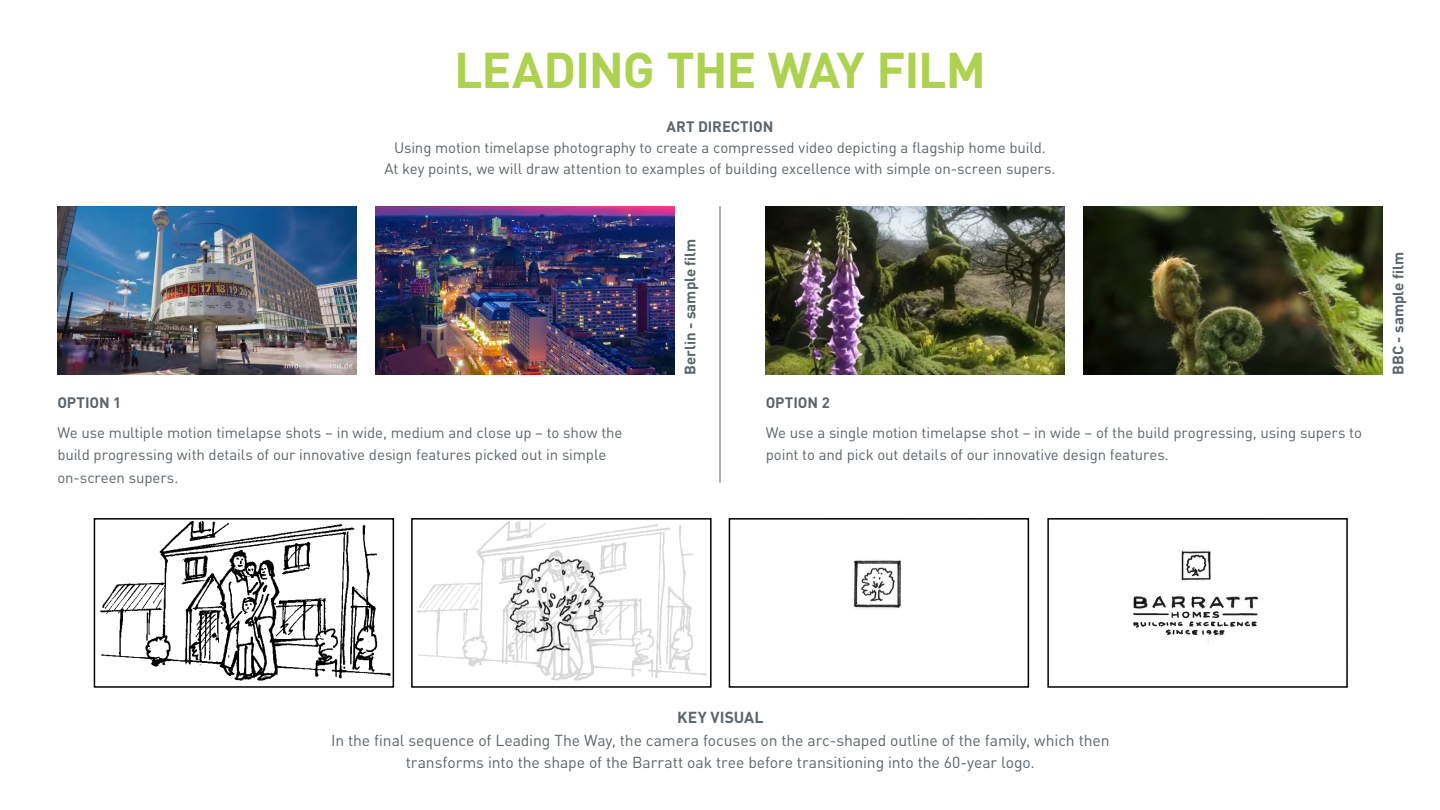
<style>
.page{position:relative;width:1440px;height:810px;background:#fff}
.page>*{position:absolute;margin:0;border:0;box-sizing:border-box;transform-origin:0 0}
.t1{font:700 49.5px "DIN";letter-spacing:-.02em;color:#add24f}
.t2{font:15.75px/22.5px "DIN";letter-spacing:-.01em;color:#5c656b;text-align:center}
.t3{font:700 15.75px "DIN";letter-spacing:.01em;color:#5c656b}
.t4{font:15px/22.5px "DIN";letter-spacing:-.01em;color:#5c656b}
.t5{font:700 15px "DIN";letter-spacing:-.005em;color:#5c656b}
</style>
<div class="page">
<img style="left:417px;top:521px;width:290px;height:160px">
<hr style="left:720px;top:206px;width:1px;height:277px;background:#5c656b">
<img style="left:375px;top:207px;width:299px;height:168px">
<img style="left:1084px;top:207px;width:299px;height:168px">
<img style="left:57px;top:207px;width:299px;height:168px">
<img style="left:766px;top:207px;width:299px;height:168px">
<img style="left:100px;top:521px;width:291px;height:160px">
<div style="left:94px;top:518px;width:300px;height:170px;border:2px solid #000"></div>
<div style="left:411px;top:518px;width:301px;height:170px;border:2px solid #000"></div>
<img style="left:853px;top:560px;width:48px;height:49px">
<div style="left:729px;top:518px;width:300px;height:170px;border:2px solid #000"></div>
<img style="left:1132px;top:550px;width:129px;height:93px">
<div style="left:1047px;top:518px;width:301px;height:170px;border:2px solid #000"></div>
<img style="left:496px;top:546px;width:113px;height:110px">
<h1 class="t1" style="left:454px;top:38px;width:533px">LEADING THE WAY FILM</h1>
<p class="t5" style="left:666px;top:117px;width:109px">ART DIRECTION</p>
<p class="t4" style="left:384px;top:137px;width:673px;line-height:21px;text-align:center">Using motion timelapse photography to create a compressed video depicting a flagship home build.<br>At key points, we will draw attention to examples of building excellence with simple on-screen supers.</p>
<p class="t5" style="left:57px;top:392px;width:66px">OPTION 1</p>
<p class="t4" style="left:57px;top:421px;width:567px">We use multiple motion timelapse shots – in wide, medium and close up – to show the build progressing with details of our innovative design features picked out in simple on-screen supers.</p>
<p class="t5" style="left:680px;top:375px;width:138px;rotate:-90deg">Berlin - sample film</p>
<p class="t5" style="left:766px;top:392px;width:66px">OPTION 2</p>
<p class="t4" style="left:766px;top:421px;width:598px">We use a single motion timelapse shot – in wide – of the build progressing, using supers to point to and pick out details of our innovative design features.</p>
<p class="t5" style="left:1388px;top:375px;width:124px;rotate:-90deg">BBC - sample film</p>
<p class="t3" style="left:677px;top:707px;width:88px">KEY VISUAL</p>
<p class="t2" style="left:331px;top:729px;width:780px">In the final sequence of Leading The Way, the camera focuses on the arc-shaped outline of the family, which then transforms into the shape of the Barratt oak tree before transitioning into the 60-year logo.</p>
</div>
